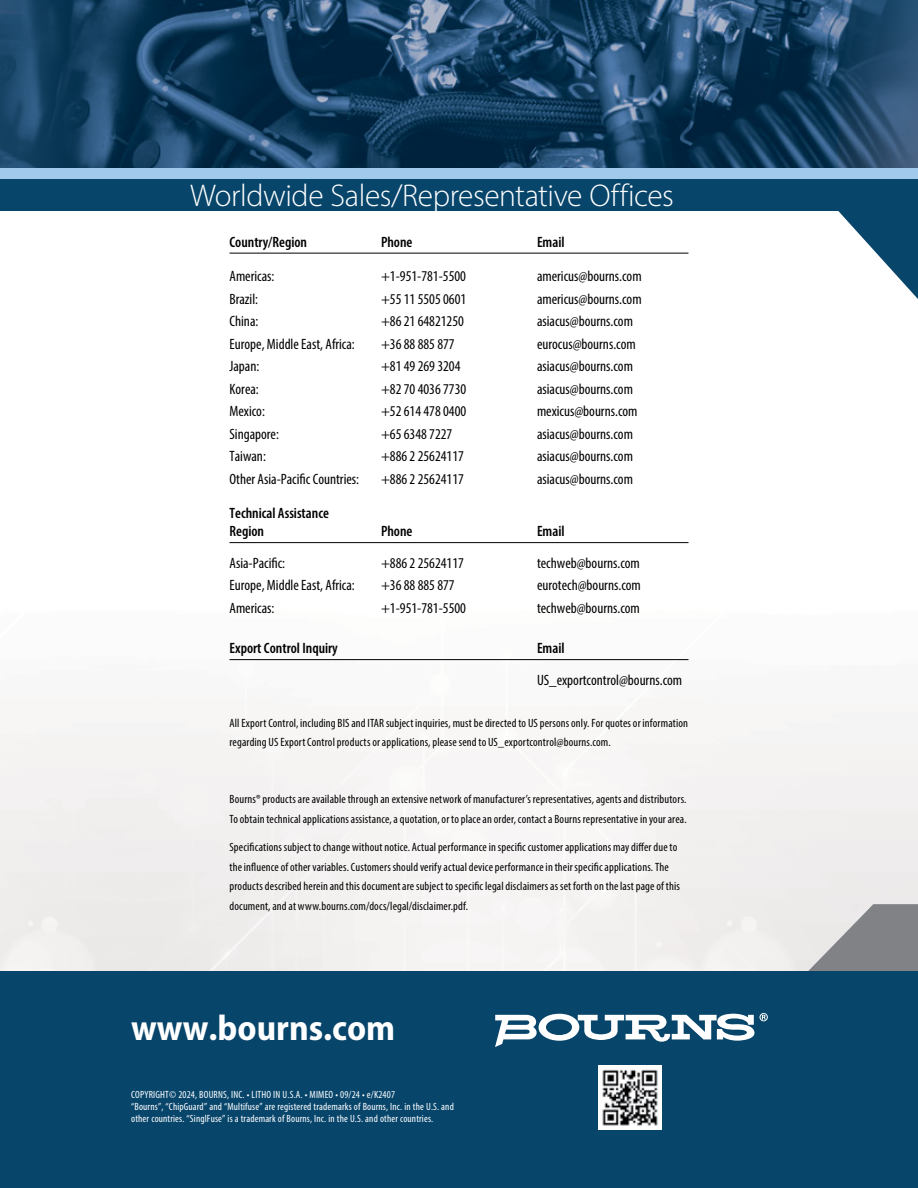
<style>
.page{position:relative;width:918px;height:1188px;background:#fff}
.page>*{position:absolute;margin:0;border:0;box-sizing:border-box;transform-origin:0 0}
.t1{font:700 semi-condensed 36px "Myriad Pro";color:#fff}
.t2{font:300 31.5px "Myriad Pro";letter-spacing:-.015em;color:#fff}
.t3{font:condensed 15px "Myriad Pro";color:#000}
.t4{font:600 condensed 15px/18px "Myriad Pro";color:#000}
.t5{font:condensed 12px/19.5px "Myriad Pro";letter-spacing:.01em;color:#000}
.t6{font:condensed 10.5px/12px "Myriad Pro";letter-spacing:.015em;color:#fff}
</style>
<div class="page">
<div style="left:0;top:659px;width:918px;height:313px;background:#f5f3f2"></div>
<div style="left:0;top:163px;width:918px;height:48px;background:#07456b"></div>
<img style="left:0;top:0;width:918px;height:168px">
<div style="left:0;top:168px;width:918px;height:11px;background:#a0c9ec"></div>
<svg style="left:797px;top:904px;width:121px;height:68px;background:#a4a6a8"></svg>
<div style="left:0;top:972px;width:918px;height:216px;background:#07456b"></div>
<svg style="left:495px;top:1013px;width:273px;height:34px"></svg>
<img style="left:598px;top:1066px;width:64px;height:64px">
<svg style="left:838px;top:211px;width:80px;height:88px"></svg>
<hr style="left:230px;top:253px;width:458px;height:1px;background:#000">
<hr style="left:230px;top:542px;width:458px;height:1px;background:#000">
<hr style="left:230px;top:659px;width:458px;height:1px;background:#000">
<h2 class="t2" style="left:190px;top:176px;width:485px">Worldwide Sales/Representative Offices</h2>
<p class="t4" style="left:230px;top:233px;width:79px">Country/Region</p>
<p class="t4" style="left:381px;top:233px;width:33px">Phone</p>
<p class="t4" style="left:537px;top:233px;width:29px">Email</p>
<p class="t3" style="left:230px;top:267px;width:46px">Americas:</p>
<p class="t3" style="left:381px;top:267px;width:87px">+1-951-781-5500</p>
<p class="t3" style="left:537px;top:267px;width:106px">americus@bourns.com</p>
<p class="t3" style="left:230px;top:290px;width:30px">Brazil:</p>
<p class="t3" style="left:381px;top:290px;width:87px">+55 11 5505 0601</p>
<p class="t3" style="left:537px;top:290px;width:106px">americus@bourns.com</p>
<p class="t3" style="left:230px;top:312px;width:30px">China:</p>
<p class="t3" style="left:381px;top:312px;width:84px">+86 21 64821250</p>
<p class="t3" style="left:537px;top:312px;width:98px">asiacus@bourns.com</p>
<p class="t3" style="left:230px;top:335px;width:127px">Europe, Middle East, Africa:</p>
<p class="t3" style="left:381px;top:335px;width:75px">+36 88 885 877</p>
<p class="t3" style="left:537px;top:335px;width:100px">eurocus@bourns.com</p>
<p class="t3" style="left:230px;top:357px;width:31px">Japan:</p>
<p class="t3" style="left:381px;top:357px;width:81px">+81 49 269 3204</p>
<p class="t3" style="left:537px;top:357px;width:98px">asiacus@bourns.com</p>
<p class="t3" style="left:230px;top:380px;width:31px">Korea:</p>
<p class="t3" style="left:381px;top:380px;width:87px">+82 70 4036 7730</p>
<p class="t3" style="left:537px;top:380px;width:98px">asiacus@bourns.com</p>
<p class="t3" style="left:230px;top:402px;width:37px">Mexico:</p>
<p class="t3" style="left:381px;top:402px;width:87px">+52 614 478 0400</p>
<p class="t3" style="left:537px;top:402px;width:102px">mexicus@bourns.com</p>
<p class="t3" style="left:230px;top:425px;width:51px">Singapore:</p>
<p class="t3" style="left:381px;top:425px;width:73px">+65 6348 7227</p>
<p class="t3" style="left:537px;top:425px;width:98px">asiacus@bourns.com</p>
<p class="t3" style="left:230px;top:447px;width:38px">Taiwan:</p>
<p class="t3" style="left:381px;top:447px;width:84px">+886 2 25624117</p>
<p class="t3" style="left:537px;top:447px;width:98px">asiacus@bourns.com</p>
<p class="t3" style="left:230px;top:470px;width:131px">Other Asia-Pacific Countries:</p>
<p class="t3" style="left:381px;top:470px;width:84px">+886 2 25624117</p>
<p class="t3" style="left:537px;top:470px;width:98px">asiacus@bourns.com</p>
<p class="t4" style="left:230px;top:504px;width:101px">Technical Assistance<br>Region</p>
<p class="t4" style="left:381px;top:522px;width:33px">Phone</p>
<p class="t4" style="left:537px;top:522px;width:29px">Email</p>
<p class="t3" style="left:230px;top:554px;width:57px">Asia-Pacific:</p>
<p class="t3" style="left:381px;top:554px;width:84px">+886 2 25624117</p>
<p class="t3" style="left:537px;top:554px;width:104px">techweb@bourns.com</p>
<p class="t3" style="left:230px;top:576px;width:127px">Europe, Middle East, Africa:</p>
<p class="t3" style="left:381px;top:576px;width:75px">+36 88 885 877</p>
<p class="t3" style="left:537px;top:576px;width:105px">eurotech@bourns.com</p>
<p class="t3" style="left:230px;top:599px;width:46px">Americas:</p>
<p class="t3" style="left:381px;top:599px;width:87px">+1-951-781-5500</p>
<p class="t3" style="left:537px;top:599px;width:104px">techweb@bourns.com</p>
<p class="t4" style="left:230px;top:639px;width:110px">Export Control Inquiry</p>
<p class="t4" style="left:537px;top:639px;width:29px">Email</p>
<p class="t3" style="left:537px;top:671px;width:147px">US_exportcontrol@bourns.com</p>
<p class="t5" style="left:230px;top:713px;width:460px">All Export Control, including BIS and ITAR subject inquiries, must be directed to US persons only. For quotes or information regarding US Export Control products or applications, please send to US_exportcontrol@bourns.com.</p>
<p class="t5" style="left:230px;top:789px;width:459px">Bourns® products are available through an extensive network of manufacturer’s representatives, agents and distributors.<br>To obtain technical applications assistance, a quotation, or to place an order, contact a Bourns representative in your area.</p>
<p class="t5" style="left:230px;top:837px;width:452px">Specifications subject to change without notice. Actual performance in specific customer applications may differ due to theinfluence of other variables. Customers should verify actual device performance in their specific applications. The products described herein and this document are subject to specific legal disclaimers as set forth on the last page of this document, and at www.bourns.com/docs/legal/disclaimer.pdf.</p>
<h1 class="t1" style="left:131px;top:1005px;width:266px">www.bourns.com</h1>
<p class="t6" style="left:131px;top:1088px;width:324px">COPYRIGHT© 2024, BOURNS, INC. • LITHO IN U.S.A. • MIMEO • 09/24 • e/K2407<br>“Bourns”, “ChipGuard” and “Multifuse” are registered trademarks of Bourns, Inc. in the U.S. and other countries. “SinglFuse” is a trademark of Bourns, Inc. in the U.S. and other countries.</p>
</div>
